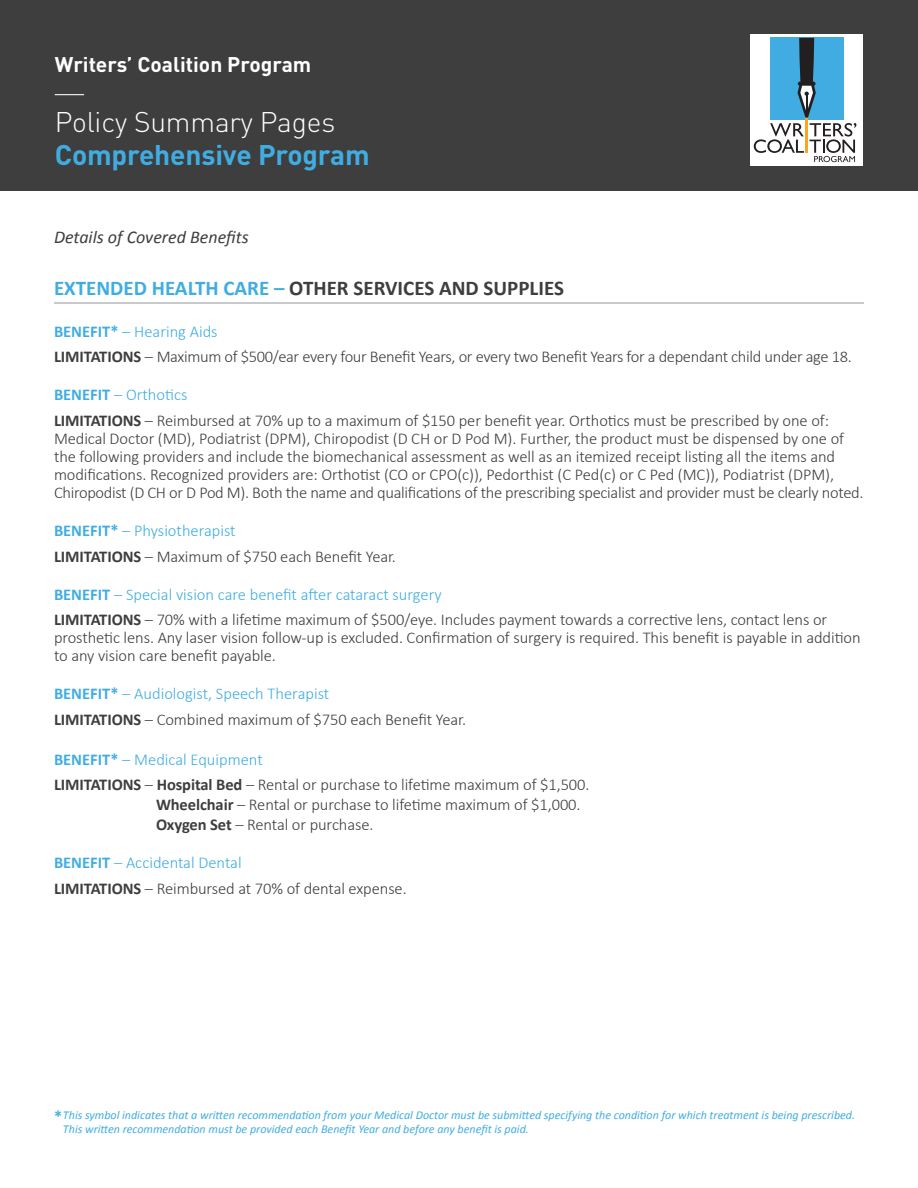
<style>
.page{position:relative;width:918px;height:1188px;background:#fff}
.page>*{position:absolute;margin:0;border:0;box-sizing:border-box;transform-origin:0 0}
.t1{font:700 28.05px "DIN Pro";letter-spacing:-.005em;color:#40ade2}
.t2{font:300 28.05px "DIN Pro";letter-spacing:-.005em;color:#fff}
.t3{font:700 21px "Calibri";color:#3e3e3f}
.t4{font:700 21px "DIN Pro";color:#fff}
.t5{font:italic 18px "Calibri";color:#3e3e3f}
.t6{font:300 16.5px/25.8px "Calibri";letter-spacing:-.005em;color:#3e3e3f}
.t7{font:italic 12px/13.5px "Calibri";color:#40ade2}
.s1{color:#40ade2}
.s2{font-weight:700;color:#40ade2}
.s3{font-weight:700}
.s4{font-weight:700;font-style:normal;font-size:16.5px}
</style>
<div class="page">
<hr style="left:54px;top:303px;width:810px;height:1px;background:#939598">
<div style="left:0;top:0;width:918px;height:190px;background:#3e3e3f"></div>
<svg style="left:55px;top:94px;width:29px;height:1px"></svg>
<div style="left:751px;top:34px;width:112px;height:131px;background:#fff"></div>
<svg style="left:754px;top:38px;width:102px;height:124px"></svg>
<p class="t4" style="left:55px;top:46px;width:258px">Writers’ Coalition Program</p>
<h1 class="t2" style="left:55px;top:100px;width:282px">Policy Summary Pages</h1>
<h1 class="t1" style="left:55px;top:131px;width:316px">Comprehensive Program</h1>
<p class="t5" style="left:54px;top:225px;width:196px">Details of Covered Benefits</p>
<p class="t3" style="left:54px;top:275px;width:512px"><span class="s1">EXTENDED HEALTH CARE –</span> OTHER SERVICES AND SUPPLIES</p>
<p class="t6" style="left:54px;top:318px;width:799px"><span class="s2">BENEFIT*</span> <span class="s1">– Hearing Aids<br></span><span class="s3">LIMITATIONS</span> – Maximum of $500/ear every four Benefit Years, or every two Benefit Years for a dependant child under age 18.</p>
<p class="t6" style="left:54px;top:382px;width:777px"><span class="s2">BENEFIT</span> <span class="s1">– Orthotics<br></span><span class="s3">LIMITATIONS</span> – Reimbursed at 70% up to a maximum of $150 per benefit year. Orthotics must be prescribed by one of:</p>
<p class="t6" style="left:54px;top:429px;width:811px;line-height:18px">Medical Doctor (MD), Podiatrist (DPM), Chiropodist (D CH or D Pod M). Further, the product must be dispensed by one of the following providers and include the biomechanical assessment as well as an itemized receipt listing all the items and modifications. Recognized providers are: Orthotist (CO or CPO(c)), Pedorthist (C Ped(c) or C Ped (MC)), Podiatrist (DPM), Chiropodist (D CH or D Pod M). Both the name and qualifications of the prescribing specialist and provider must be clearly noted.</p>
<p class="t6" style="left:54px;top:517px;width:344px"><span class="s2">BENEFIT*</span> <span class="s1">– Physiotherapist<br></span><span class="s3">LIMITATIONS</span> – Maximum of $750 each Benefit Year.</p>
<p class="t6" style="left:54px;top:581px;width:775px"><span class="s2">BENEFIT</span> <span class="s1">– Special vision care benefit after cataract surgery<br></span><span class="s3">LIMITATIONS</span> – 70% with a lifetime maximum of $500/eye. Includes payment towards a corrective lens, contact lens or</p>
<p class="t6" style="left:54px;top:629px;width:808px;line-height:18px">prosthetic lens. Any laser vision follow-up is excluded. Confirmation of surgery is required. This benefit is payable in addition to any vision care benefit payable.</p>
<p class="t6" style="left:54px;top:681px;width:414px"><span class="s2">BENEFIT*</span> <span class="s1">– Audiologist, Speech Therapist<br></span><span class="s3">LIMITATIONS</span> – Combined maximum of $750 each Benefit Year.</p>
<p class="t6" style="left:54px;top:746px;width:537px"><span class="s2">BENEFIT*</span> <span class="s1">– Medical Equipment<br></span><span class="s3">LIMITATIONS</span> – <span class="s3">Hospital Bed</span> – Rental or purchase to lifetime maximum of $1,500.</p>
<p class="t6" style="left:156px;top:795px;width:426px;line-height:19.8px"><span class="s3">Wheelchair</span> – Rental or purchase to lifetime maximum of $1,000.<br><span class="s3">Oxygen Set</span> – Rental or purchase.</p>
<p class="t6" style="left:54px;top:849px;width:354px"><span class="s2">BENEFIT</span> <span class="s1">– Accidental Dental<br></span><span class="s3">LIMITATIONS</span> – Reimbursed at 70% of dental expense.</p>
<p class="t7" style="left:63px;top:1108px;width:794px;text-indent:-9px"><span class="s4">*</span>This symbol indicates that a written recommendation from your Medical Doctor must be submitted specifying the condition for which treatment is being prescribed.<br>This written recommendation must be provided each Benefit Year and before any benefit is paid.</p>
</div>
